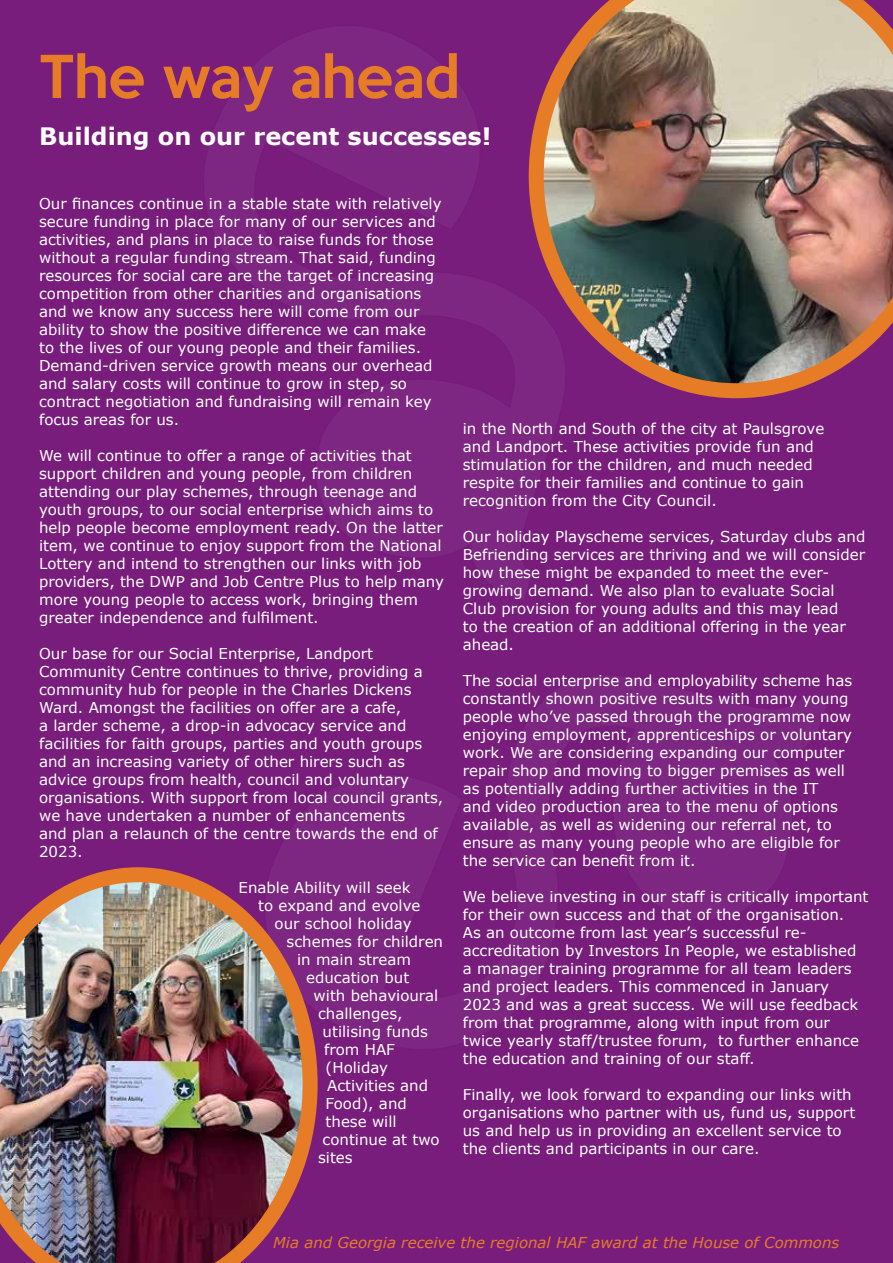
<style>
.page{position:relative;width:893px;height:1263px;background:#791d7d}
.page>*{position:absolute;margin:0;border:0;box-sizing:border-box;transform-origin:0 0}
.t1{font:500 54px "Keep Calm";color:#e67c25}
.t2{font:700 24px "Verdana";color:#fff}
.t3{font:15px/18px "Verdana";color:#fff}
.t4{font:italic 15px "Verdana";color:#e67c25}
</style>
<div class="page">
<img style="left:529px;top:0;width:364px;height:398px">
<img style="left:0;top:867px;width:318px;height:396px">
<h1 class="t1" style="left:39px;top:30px;width:422px">The way ahead</h1>
<h2 class="t2" style="left:39px;top:121px;width:454px">Building on our recent successes!</h2>
<p class="t3" style="left:39px;top:194px;width:404px">Our finances continue in a stable state with relatively secure funding in place for many of our services and activities, and plans in place to raise funds for those without a regular funding stream. That said, funding resources for social care are the target of increasing competition from other charities and organisations and we know any success here will come from our ability to show the positive difference we can make to the lives of our young people and their families.<br>Demand-driven service growth means our overhead and salary costs will continue to grow in step, so contract negotiation and fundraising will remain key focus areas for us.</p>
<p class="t3" style="left:39px;top:446px;width:407px">We will continue to offer a range of activities that support children and young people, from children attending our play schemes, through teenage and youth groups, to our social enterprise which aims to help people become employment ready. On the latter item, we continue to enjoy support from the National Lottery and intend to strengthen our links with job providers, the DWP and Job Centre Plus to help many more young people to access work, bringing them greater independence and fulfilment.</p>
<p class="t3" style="left:39px;top:644px;width:406px">Our base for our Social Enterprise, Landport Community Centre continues to thrive, providing a community hub for people in the Charles Dickens Ward. Amongst the facilities on offer are a cafe,<br>a larder scheme, a drop-in advocacy service and facilities for faith groups, parties and youth groups and an increasing variety of other hirers such as advice groups from health, council and voluntary organisations. With support from local council grants, we have undertaken a number of enhancements<br>and plan a relaunch of the centre towards the end of 2023.</p>
<p class="t3" style="left:239px;top:878px;width:174px">Enable Ability will seek</p>
<p class="t3" style="left:258px;top:896px;width:164px">to expand and evolve</p>
<p class="t3" style="left:275px;top:914px;width:138px">our school holiday</p>
<p class="t3" style="left:287px;top:932px;width:158px">schemes for children</p>
<p class="t3" style="left:297px;top:950px;width:116px">in main stream</p>
<p class="t3" style="left:306px;top:968px;width:105px">education but</p>
<p class="t3" style="left:314px;top:986px;width:126px">with behavioural</p>
<p class="t3" style="left:318px;top:1004px;width:86px">challenges,</p>
<p class="t3" style="left:323px;top:1022px;width:107px">utilising funds</p>
<p class="t3" style="left:324px;top:1040px;width:72px">from HAF</p>
<p class="t3" style="left:326px;top:1058px;width:64px">(Holiday</p>
<p class="t3" style="left:327px;top:1076px;width:102px">Activities and</p>
<p class="t3" style="left:326px;top:1094px;width:83px">Food), and</p>
<p class="t3" style="left:326px;top:1112px;width:72px">these will</p>
<p class="t3" style="left:323px;top:1130px;width:119px">continue at two</p>
<p class="t3" style="left:318px;top:1148px;width:36px">sites</p>
<p class="t3" style="left:463px;top:419px;width:363px">in the North and South of the city at Paulsgrove and Landport. These activities provide fun and stimulation for the children, and much needed respite for their families and continue to gain recognition from the City Council.</p>
<p class="t3" style="left:463px;top:527px;width:404px">Our holiday Playscheme services, Saturday clubs and Befriending services are thriving and we will consider how these might be expanded to meet the ever&shy;growing demand. We also plan to evaluate Social Club provision for young adults and this may lead<br>to the creation of an additional offering in the year ahead.</p>
<p class="t3" style="left:463px;top:671px;width:391px">The social enterprise and employability scheme has constantly shown positive results with many young people who’ve passed through the programme now enjoying employment, apprenticeships or voluntary work. We are considering expanding our computer repair shop and moving to bigger premises as well as potentially adding further activities in the IT<br>and video production area to the menu of options available, as well as widening our referral net, to ensure as many young people who are eligible for the service can benefit from it.</p>
<p class="t3" style="left:463px;top:887px;width:407px">We believe investing in our staff is critically important for their own success and that of the organisation.<br>As an outcome from last year’s successful re&shy;accreditation by Investors In People, we established a manager training programme for all team leaders and project leaders. This commenced in January 2023 and was a great success. We will use feedback from that programme, along with input from our twice yearly staff/trustee forum, to further enhance the education and training of our staff.</p>
<p class="t3" style="left:463px;top:1085px;width:394px">Finally, we look forward to expanding our links with organisations who partner with us, fund us, support us and help us in providing an excellent service to the clients and participants in our care.</p>
<p class="t4" style="left:273px;top:1233px;width:568px">Mia and Georgia receive the regional HAF award at the House of Commons</p>
</div>
